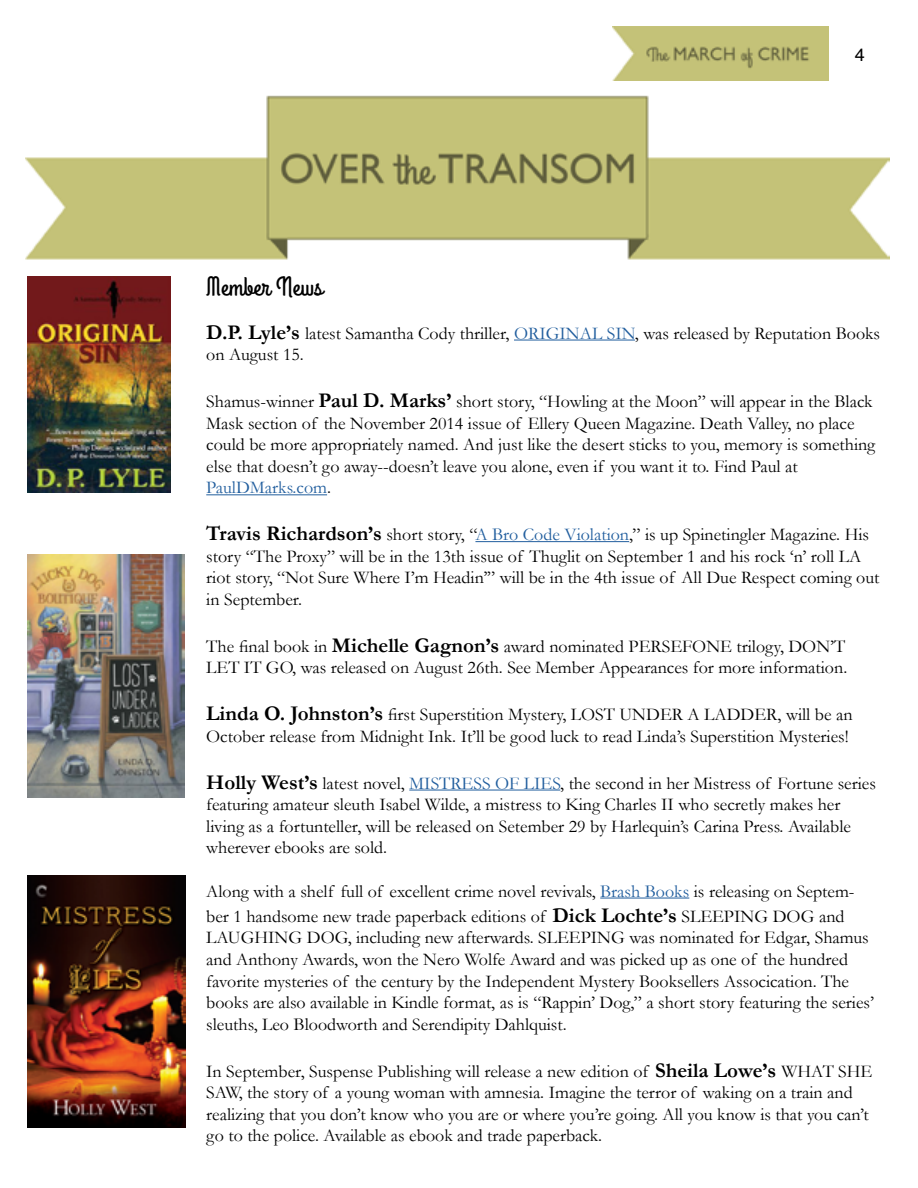
<style>
.page{position:relative;width:918px;height:1188px;background:#fff}
.page>*{position:absolute;margin:0;border:0;box-sizing:border-box;transform-origin:0 0}
.t1{font:27px "Grand Hotel";color:#000}
.t2{font:18px/21.6px "Garamond";color:#000}
.t3{font:18px "Helvetica";color:#000}
.s1{font-weight:700;font-size:21px}
.s2{color:#215e9e}
</style>
<div class="page">
<img style="left:612px;top:27px;width:216px;height:54px">
<img style="left:26px;top:95px;width:864px;height:165px">
<hr style="left:514px;top:340px;width:121px;height:1px;background:#215e9e">
<hr style="left:206px;top:494px;width:121px;height:1px;background:#215e9e">
<hr style="left:475px;top:541px;width:154px;height:1px;background:#215e9e">
<hr style="left:409px;top:790px;width:151px;height:1px;background:#215e9e">
<hr style="left:600px;top:898px;width:89px;height:1px;background:#215e9e">
<img style="left:27px;top:876px;width:159px;height:251px">
<img style="left:27px;top:277px;width:144px;height:216px">
<img style="left:27px;top:554px;width:157px;height:243px">
<p class="t3" style="left:855px;top:41px;width:12px">4</p>
<h1 class="t1" style="left:206px;top:270px;width:118px">Member News</h1>
<p class="t2" style="left:206px;top:322px;width:675px"><span class="s1">D.P. Lyle’s</span> latest Samantha Cody thriller, <span class="s2">ORIGINAL SIN</span>, was released by Reputation Books on August 15.</p>
<p class="t2" style="left:206px;top:390px;width:671px">Shamus-winner <span class="s1">Paul D. Marks’</span> short story, “Howling at the Moon” will appear in the Black Mask section of the November 2014 issue of Ellery Queen Magazine. Death Valley, no place could be more appropriately named. And just like the desert sticks to you, memory is something else that doesn’t go away--doesn’t leave you alone, even if you want it to. Find Paul at <span class="s2">PaulDMarks.com</span>.</p>
<p class="t2" style="left:206px;top:524px;width:675px"><span class="s1">Travis Richardson’s</span> short story, “<span class="s2">A Bro Code Violation</span>,” is up Spinetingler Magazine. His story “The Proxy” will be in the 13th issue of Thuglit on September 1 and his rock ‘n’ roll LA riot story, “Not Sure Where I’m Headin’” will be in the 4th issue of All Due Respect coming out in September.</p>
<p class="t2" style="left:206px;top:635px;width:643px">The final book in <span class="s1">Michelle Gagnon’s</span> award nominated PERSEFONE trilogy, DON’T<br>LET IT GO, was released on August 26th. See Member Appearances for more information.</p>
<p class="t2" style="left:206px;top:704px;width:648px"><span class="s1">Linda O. Johnston’s</span> first Superstition Mystery, LOST UNDER A LADDER, will be an<br>October release from Midnight Ink. It’ll be good luck to read Linda’s Superstition Mysteries!</p>
<p class="t2" style="left:206px;top:772px;width:671px"><span class="s1">Holly West’s</span> latest novel, <span class="s2">MISTRESS OF LIES</span>, the second in her Mistress of Fortune series featuring amateur sleuth Isabel Wilde, a mistress to King Charles II who secretly makes her living as a fortunteller, will be released on Setember 29 by Harlequin’s Carina Press. Available wherever ebooks are sold.</p>
<p class="t2" style="left:206px;top:878px;width:650px;line-height:25.2px">Along with a shelf full of excellent crime novel revivals, <span class="s2">Brash Books</span> is releasing on Septem&shy;ber 1 handsome new trade paperback editions of <span class="s1">Dick Lochte’s</span> SLEEPING DOG and</p>
<p class="t2" style="left:206px;top:927px;width:669px">LAUGHING DOG, including new afterwards. SLEEPING was nominated for Edgar, Shamus and Anthony Awards, won the Nero Wolfe Award and was picked up as one of the hundred favorite mysteries of the century by the Independent Mystery Booksellers Assocication. The books are also available in Kindle format, as is “Rappin’ Dog,” a short story featuring the series’ sleuths, Leo Bloodworth and Serendipity Dahlquist.</p>
<p class="t2" style="left:206px;top:1060px;width:668px">In September, Suspense Publishing will release a new edition of <span class="s1">Sheila Lowe’s</span> WHAT SHE SAW, the story of a young woman with amnesia. Imagine the terror of waking on a train and realizing that you don’t know who you are or where you’re going. All you know is that you can’t go to the police. Available as ebook and trade paperback.</p>
</div>
